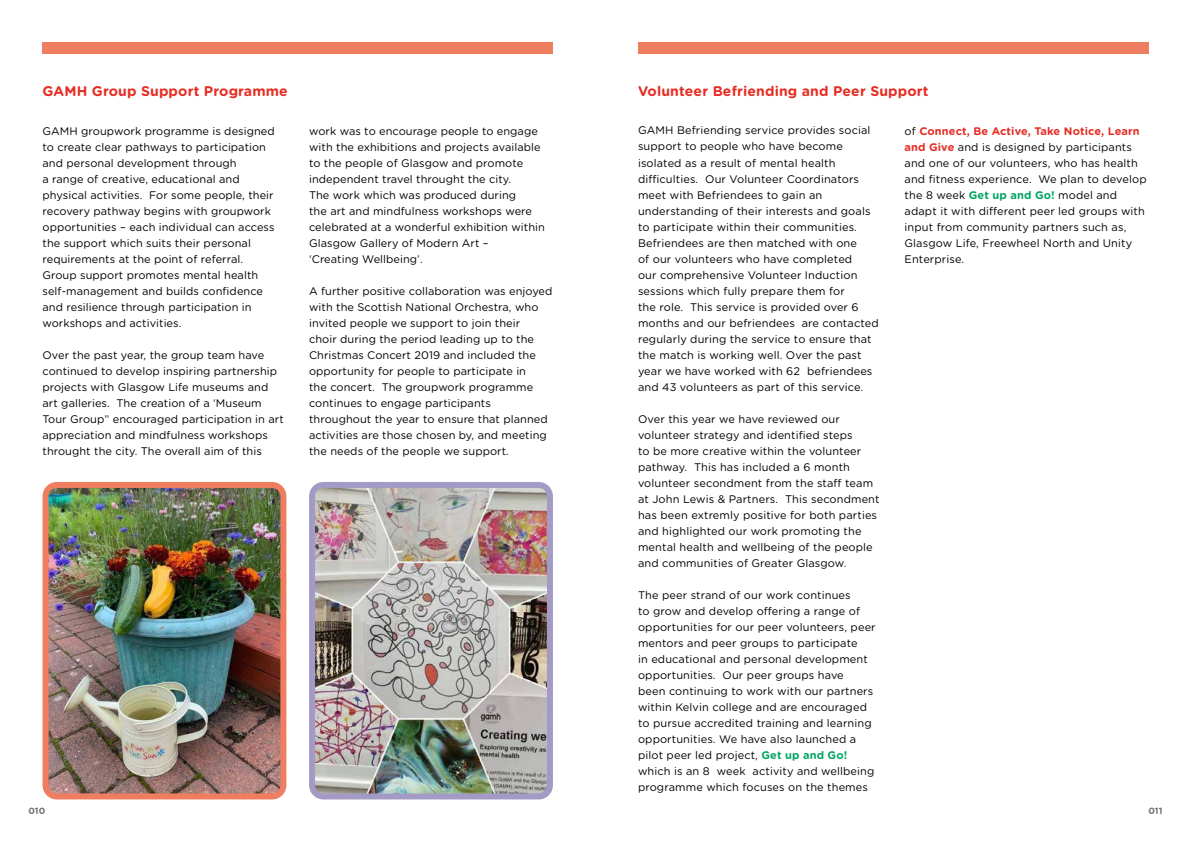
<style>
.page{position:relative;width:1191px;height:842px;background:#fff}
.page>*{position:absolute;margin:0;border:0;box-sizing:border-box;transform-origin:0 0}
.t1{font:700 14px "Gotham Rounded";letter-spacing:.01em;color:#e62d24}
.t2{font:11px/16px "Gotham Rounded";letter-spacing:.005em;color:#000}
.t3{font:700 9px "Gotham Rounded";letter-spacing:.01em;color:#706f6f}
.s1{font-weight:700;color:#00a661}
.s2{font-weight:700;color:#e62d24}
</style>
<div class="page">
<div style="left:43px;top:43px;width:510px;height:11px;background:#ef7e61"></div>
<img style="left:316px;top:489px;width:230px;height:303px">
<div style="left:309px;top:482px;width:244px;height:317px;border:6px solid #a39bc5;border-radius:11px"></div>
<img style="left:50px;top:489px;width:229px;height:303px">
<div style="left:43px;top:482px;width:243px;height:317px;border:6px solid #ef7e61;border-radius:11px"></div>
<div style="left:638px;top:43px;width:510px;height:11px;background:#ef7e61"></div>
<p class="t1" style="left:43px;top:81px;width:247px">GAMH Group Support Programme</p>
<p class="t2" style="left:43px;top:122px;width:234px">GAMH groupwork programme is designed to create clear pathways to participation and personal development through<br>a range of creative, educational and physical activities. For some people, their recovery pathway begins with groupwork opportunities – each individual can access the support which suits their personal requirements at the point of referral.<br>Group support promotes mental health self-management and builds confidence and resilience through participation in workshops and activities.</p>
<p class="t2" style="left:43px;top:346px;width:243px">Over the past year, the group team have continued to develop inspiring partnership projects with Glasgow Life museums and art galleries. The creation of a ‘Museum Tour Group” encouraged participation in art appreciation and mindfulness workshops throught the city. The overall aim of this</p>
<p class="t2" style="left:309px;top:122px;width:237px">work was to encourage people to engage with the exhibitions and projects available to the people of Glasgow and promote independent travel throught the city.<br>The work which was produced during<br>the art and mindfulness workshops were celebrated at a wonderful exhibition within Glasgow Gallery of Modern Art –<br>‘Creating Wellbeing’.</p>
<p class="t2" style="left:309px;top:282px;width:245px">A further positive collaboration was enjoyed with the Scottish National Orchestra, who invited people we support to join their<br>choir during the period leading up to the Christmas Concert 2019 and included the opportunity for people to participate in<br>the concert. The groupwork programme continues to engage participants throughout the year to ensure that planned activities are those chosen by, and meeting the needs of the people we support.</p>
<p class="t1" style="left:638px;top:81px;width:292px">Volunteer Befriending and Peer Support</p>
<p class="t2" style="left:638px;top:122px;width:242px">GAMH Befriending service provides social support to people who have become isolated as a result of mental health difficulties. Our Volunteer Coordinators meet with Befriendees to gain an understanding of their interests and goals to participate within their communities.<br>Befriendees are then matched with one<br>of our volunteers who have completed<br>our comprehensive Volunteer Induction sessions which fully prepare them for<br>the role. This service is provided over 6 months and our befriendees are contacted regularly during the service to ensure that the match is working well. Over the past year we have worked with 62 befriendees and 43 volunteers as part of this service.</p>
<p class="t2" style="left:638px;top:410px;width:243px">Over this year we have reviewed our volunteer strategy and identified steps<br>to be more creative within the volunteer pathway. This has included a 6 month volunteer secondment from the staff team at John Lewis &amp; Partners. This secondment has been extremly positive for both parties and highlighted our work promoting the mental health and wellbeing of the people and communities of Greater Glasgow.</p>
<p class="t2" style="left:638px;top:586px;width:239px">The peer strand of our work continues<br>to grow and develop offering a range of opportunities for our peer volunteers, peer mentors and peer groups to participate<br>in educational and personal development opportunities. Our peer groups have<br>been continuing to work with our partners within Kelvin college and are encouraged to pursue accredited training and learning opportunities. We have also launched a pilot peer led project, <span class="s1">Get up and Go! </span>which is an 8 week activity and wellbeing programme which focuses on the themes</p>
<p class="t2" style="left:904px;top:122px;width:243px">of <span class="s2">Connect, Be Active, Take Notice, Learn and Give</span> and is designed by participants and one of our volunteers, who has health and fitness experience. We plan to develop the 8 week <span class="s1">Get up and Go!</span> model and adapt it with different peer led groups with input from community partners such as, Glasgow Life, Freewheel North and Unity Enterprise.</p>
<p class="t3" style="left:28px;top:804px;width:19px">010</p>
<p class="t3" style="left:1148px;top:804px;width:16px">011</p>
</div>
